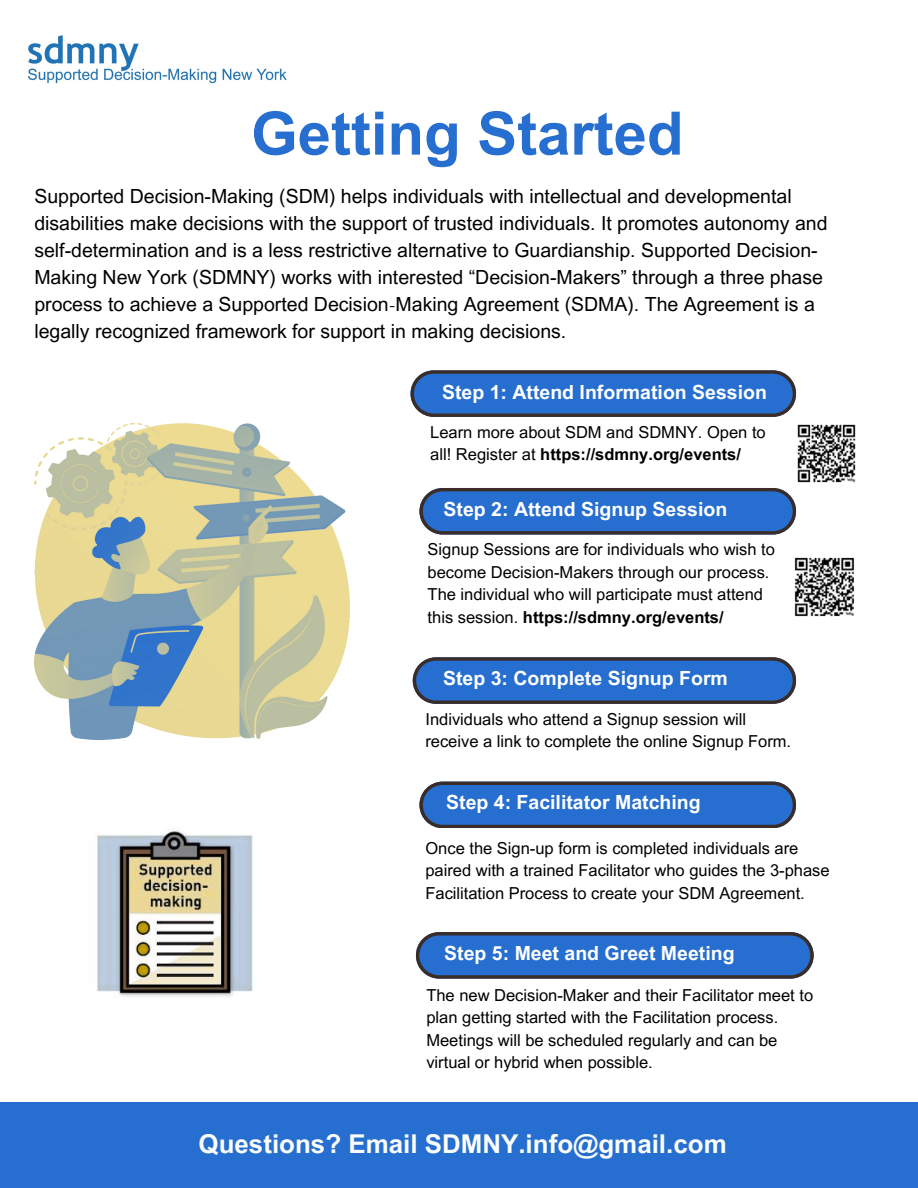
<style>
.page{position:relative;width:918px;height:1188px;background:#fff}
.page>*{position:absolute;margin:0;border:0;box-sizing:border-box;transform-origin:0 0}
.t1{font:700 60px "Arial MT Pro";color:#266ecf}
.t2{font:700 25.95px "Arial MT Pro";color:#fbfdfb}
.t3{font:19.5px/27px "Arial MT Pro";color:#000}
.t4{font:700 19.5px "Arial MT Pro";color:#fff}
.t5{font:16.5px/22.5px "Arial MT Pro";color:#000}
.s1{font-family:"Minion Pro"}
.s2{font-weight:700}
</style>
<div class="page">
<div style="left:0;top:1103px;width:918px;height:85px;background:#266ecf"></div>
<svg style="left:411px;top:370px;width:385px;height:46px;background:#2e68b9"></svg>
<svg style="left:419px;top:488px;width:377px;height:46px;background:#2e68b8"></svg>
<svg style="left:413px;top:657px;width:383px;height:46px;background:#2e68b8"></svg>
<svg style="left:419px;top:782px;width:377px;height:46px;background:#2e68b8"></svg>
<svg style="left:416px;top:932px;width:398px;height:46px;background:#2e68b8"></svg>
<img style="left:95px;top:829px;width:158px;height:168px">
<img style="left:797px;top:424px;width:59px;height:59px">
<img style="left:794px;top:557px;width:61px;height:60px">
<img style="left:34px;top:423px;width:315px;height:317px">
<img style="left:28px;top:35px;width:259px;height:49px">
<p class="t1" style="left:251px;top:111px;width:434px">Getting Started</p>
<p class="t3" style="left:34px;top:185px;width:795px">Supported Decision-Making (SDM) helps individuals with intellectual and developmental disabilities make decisions with the support of trusted individuals. It promotes autonomy and self-determination and is a less restrictive alternative to Guardianship. Supported Decision-Making New York (SDMNY) works with interested “Decision-Makers” through a three phase process to achieve a Supported Decision<span class="s1">-</span>Making Agreement (SDMA). The Agreement is a legally recognized framework for support in making decisions.</p>
<p class="t4" style="left:442px;top:384px;width:326px">Step 1: Attend Information Session</p>
<p class="t5" style="left:430px;top:423px;width:337px">Learn more about SDM and SDMNY. Open to all! Register at <span class="s2">https://sdmny.org/events/</span></p>
<p class="t4" style="left:444px;top:502px;width:285px">Step 2: Attend Signup Session</p>
<p class="t5" style="left:428px;top:540px;width:349px">Signup Sessions are for individuals who wish to become Decision-Makers through our process.<br>The individual who will participate must attend this session. <span class="s2">https://sdmny.org/events/</span></p>
<p class="t4" style="left:443px;top:671px;width:286px">Step 3: Complete Signup Form</p>
<p class="t5" style="left:425px;top:710px;width:367px">Individuals who attend a Signup session will receive a link to complete the online Signup Form.</p>
<p class="t4" style="left:446px;top:795px;width:256px">Step 4: Facilitator Matching</p>
<p class="t5" style="left:425px;top:839px;width:406px">Once the Sign-up form is completed individuals are paired with a trained Facilitator who guides the 3-phase<br>Facilitation Process to create your SDM Agreement.</p>
<p class="t4" style="left:444px;top:946px;width:292px">Step 5: Meet and Greet Meeting</p>
<p class="t5" style="left:426px;top:986px;width:388px">The new Decision-Maker and their Facilitator meet to plan getting started with the Facilitation process.<br>Meetings will be scheduled regularly and can be virtual or hybrid when possible.</p>
<p class="t2" style="left:199px;top:1134px;width:530px">Questions? Email SDMNY.info@gmail.com</p>
</div>
